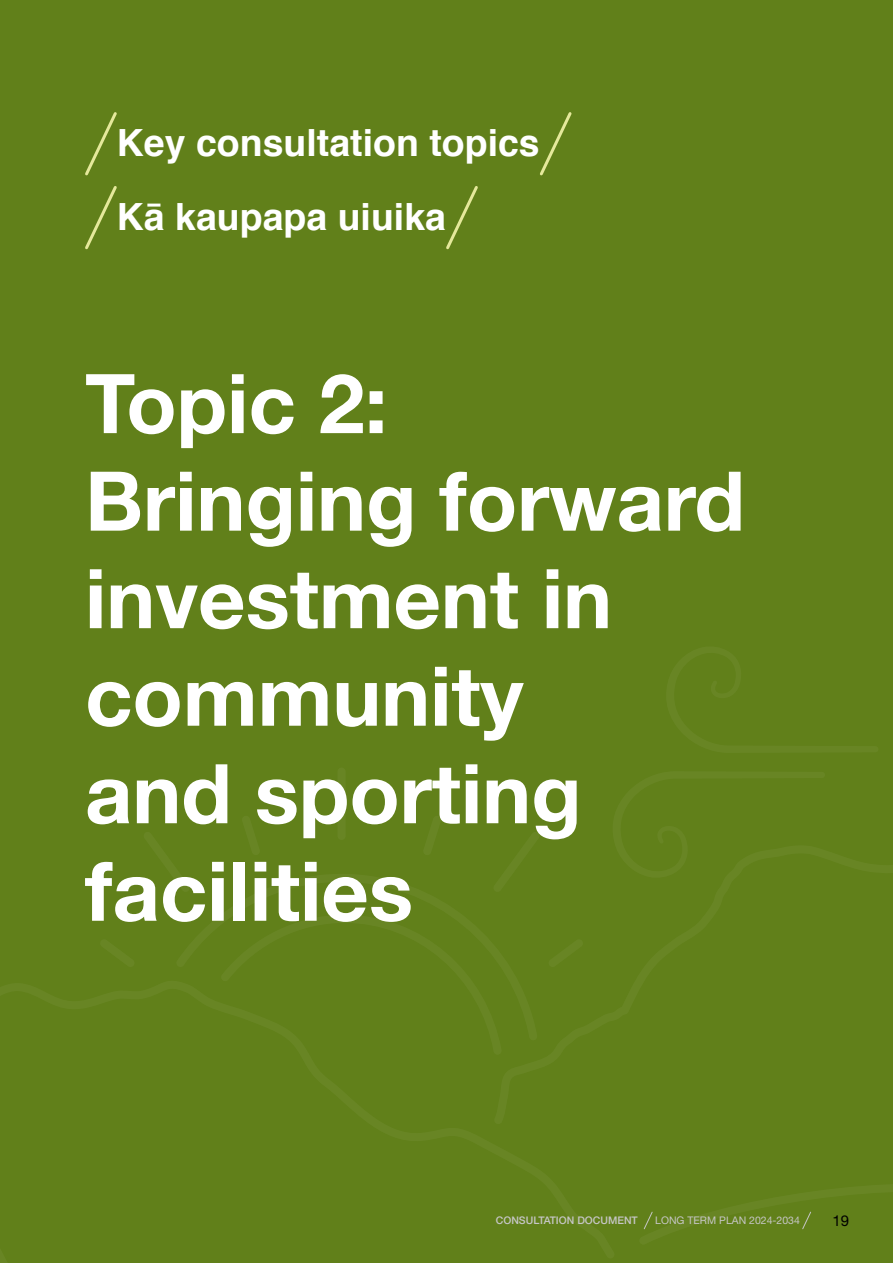
<style>
.page{position:relative;width:893px;height:1263px;background:#61801a}
.page>*{position:absolute;margin:0;border:0;box-sizing:border-box;transform-origin:0 0}
.t1{font:700 82.5px/97.5px "Helvetica Neue LT Std";color:#fff}
.t2{font:700 37.5px/73.8px "Helvetica";color:#fff}
.t3{font:15px "Helvetica Neue LT Std";color:#000}
.t4{font:10.5px "Helvetica Neue LT Std";color:#c6c6c6}
.t5{font:500 10.5px "Helvetica Neue LT Std";color:#c6c6c6}
</style>
<div class="page">
<div style="left:337px;top:767px;width:9px;height:73px;background:#688524;border-radius:4px"></div>
<svg style="left:540px;top:112px;width:32px;height:64px"></svg>
<svg style="left:85px;top:112px;width:32px;height:138px"></svg>
<svg style="left:446px;top:186px;width:32px;height:64px"></svg>
<p class="t2" style="left:117px;top:106px;width:424px">Key consultation topics<br>Kā kaupapa uiuika</p>
<p class="t1" style="left:85px;top:353px;width:661px">Topic 2:<br>Bringing forward investment in community<br>and sporting facilities</p>
<p class="t5" style="left:496px;top:1214px;width:143px">CONSULTATION DOCUMENT</p>
<p class="t4" style="left:655px;top:1214px;width:146px">LONG TERM PLAN 2024-2034</p>
<p class="t3" style="left:832px;top:1211px;width:18px">19</p>
</div>
